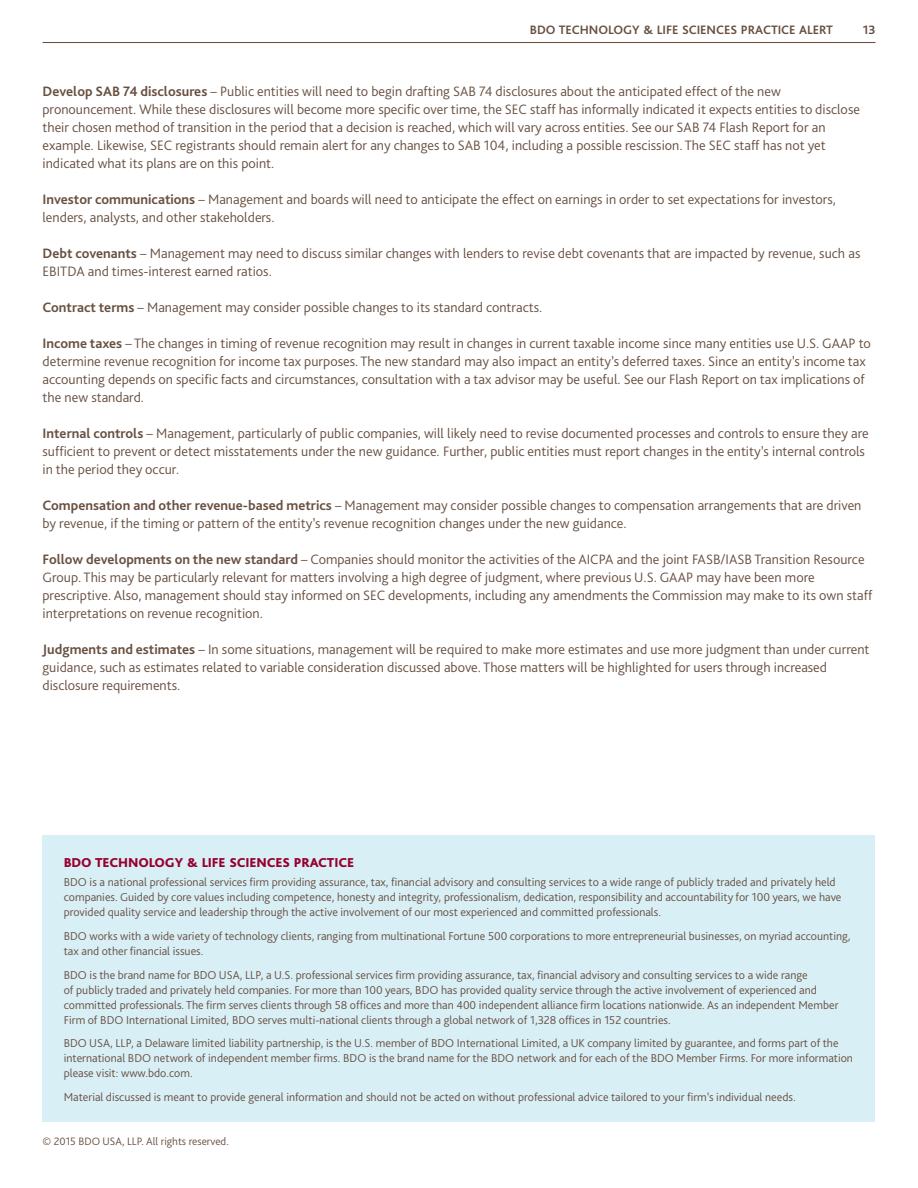
<style>
.page{position:relative;width:918px;height:1188px;background:#fff}
.page>*{position:absolute;margin:0;border:0;box-sizing:border-box;transform-origin:0 0}
.t1{font:300 14.25px/18px "Bliss Pro";color:#685041}
.t2{font:800 13.5px "Bliss Pro";letter-spacing:-.01em;color:#98002e}
.t3{font:700 12.75px "Bliss Pro";letter-spacing:-.005em;color:#685040}
.t4{font:700 12.75px "Bliss Pro";color:#685041}
.t5{font:300 12px/15px "Bliss Pro";color:#685041}
.t6{font:300 11.25px "Bliss Pro";color:#685041}
.s1{font-weight:700}
</style>
<div class="page">
<hr style="left:43px;top:42px;width:832px;height:1px;background:#685041">
<div style="left:43px;top:836px;width:832px;height:286px;background:#d8eff6"></div>
<p class="t3" style="left:530px;top:22px;width:305px">BDO TECHNOLOGY &amp; LIFE SCIENCES PRACTICE ALERT</p>
<p class="t4" style="left:863px;top:22px;width:14px">13</p>
<p class="t1" style="left:43px;top:82px;width:819px"><span class="s1">Develop SAB 74 disclosures</span> – Public entities will need to begin drafting SAB 74 disclosures about the anticipated effect of the new pronouncement. While these disclosures will become more specific over time, the SEC staff has informally indicated it expects entities to disclose their chosen method of transition in the period that a decision is reached, which will vary across entities. See our SAB 74 Flash Report for an example. Likewise, SEC registrants should remain alert for any changes to SAB 104, including a possible rescission. The SEC staff has not yet indicated what its plans are on this point.</p>
<p class="t1" style="left:43px;top:190px;width:795px"><span class="s1">Investor communications</span> – Management and boards will need to anticipate the effect on earnings in order to set expectations for investors, lenders, analysts, and other stakeholders.</p>
<p class="t1" style="left:43px;top:244px;width:819px"><span class="s1">Debt covenants</span> – Management may need to discuss similar changes with lenders to revise debt covenants that are impacted by revenue, such as<br>EBITDA and times-interest earned ratios.</p>
<p class="t1" style="left:43px;top:298px;width:501px"><span class="s1">Contract terms</span> – Management may consider possible changes to its standard contracts.</p>
<p class="t1" style="left:43px;top:334px;width:830px"><span class="s1">Income taxes</span> – The changes in timing of revenue recognition may result in changes in current taxable income since many entities use U.S. GAAP to determine revenue recognition for income tax purposes. The new standard may also impact an entity’s deferred taxes. Since an entity’s income tax accounting depends on specific facts and circumstances, consultation with a tax advisor may be useful. See our Flash Report on tax implications of the new standard.</p>
<p class="t1" style="left:43px;top:424px;width:828px"><span class="s1">Internal controls</span> – Management, particularly of public companies, will likely need to revise documented processes and controls to ensure they are sufficient to prevent or detect misstatements under the new guidance. Further, public entities must report changes in the entity’s internal controls in the period they occur.</p>
<p class="t1" style="left:43px;top:496px;width:821px"><span class="s1">Compensation and other revenue-based metrics</span> – Management may consider possible changes to compensation arrangements that are driven by revenue, if the timing or pattern of the entity’s revenue recognition changes under the new guidance.</p>
<p class="t1" style="left:43px;top:550px;width:831px"><span class="s1">Follow developments on the new standard</span> – Companies should monitor the activities of the AICPA and the joint FASB/IASB Transition Resource Group. This may be particularly relevant for matters involving a high degree of judgment, where previous U.S. GAAP may have been more prescriptive. Also, management should stay informed on SEC developments, including any amendments the Commission may make to its own staff interpretations on revenue recognition.</p>
<p class="t1" style="left:43px;top:640px;width:829px"><span class="s1">Judgments and estimates</span> – In some situations, management will be required to make more estimates and use more judgment than under current guidance, such as estimates related to variable consideration discussed above. Those matters will be highlighted for users through increased disclosure requirements.</p>
<p class="t2" style="left:64px;top:854px;width:292px">BDO TECHNOLOGY &amp; LIFE SCIENCES PRACTICE</p>
<p class="t5" style="left:64px;top:875px;width:779px">BDO is a national professional services firm providing assurance, tax, financial advisory and consulting services to a wide range of publicly traded and privately held companies. Guided by core values including competence, honesty and integrity, professionalism, dedication, responsibility and accountability for 100 years, we have provided quality service and leadership through the active involvement of our most experienced and committed professionals.</p>
<p class="t5" style="left:64px;top:928px;width:788px">BDO works with a wide variety of technology clients, ranging from multinational Fortune 500 corporations to more entrepreneurial businesses, on myriad accounting, tax and other financial issues.</p>
<p class="t5" style="left:64px;top:967px;width:776px">BDO is the brand name for BDO USA, LLP, a U.S. professional services firm providing assurance, tax, financial advisory and consulting services to a wide range<br>of publicly traded and privately held companies. For more than 100 years, BDO has provided quality service through the active involvement of experienced and committed professionals. The firm serves clients through 58 offices and more than 400 independent alliance firm locations nationwide. As an independent Member Firm of BDO International Limited, BDO serves multi-national clients through a global network of 1,328 offices in 152 countries.</p>
<p class="t5" style="left:64px;top:1035px;width:791px">BDO USA, LLP, a Delaware limited liability partnership, is the U.S. member of BDO International Limited, a UK company limited by guarantee, and forms part of the international BDO network of independent member firms. BDO is the brand name for the BDO network and for each of the BDO Member Firms. For more information please visit: www.bdo.com.</p>
<p class="t5" style="left:64px;top:1089px;width:733px">Material discussed is meant to provide general information and should not be acted on without professional advice tailored to your firm’s individual needs.</p>
<p class="t6" style="left:43px;top:1135px;width:188px">© 2015 BDO USA, LLP. All rights reserved.</p>
</div>
